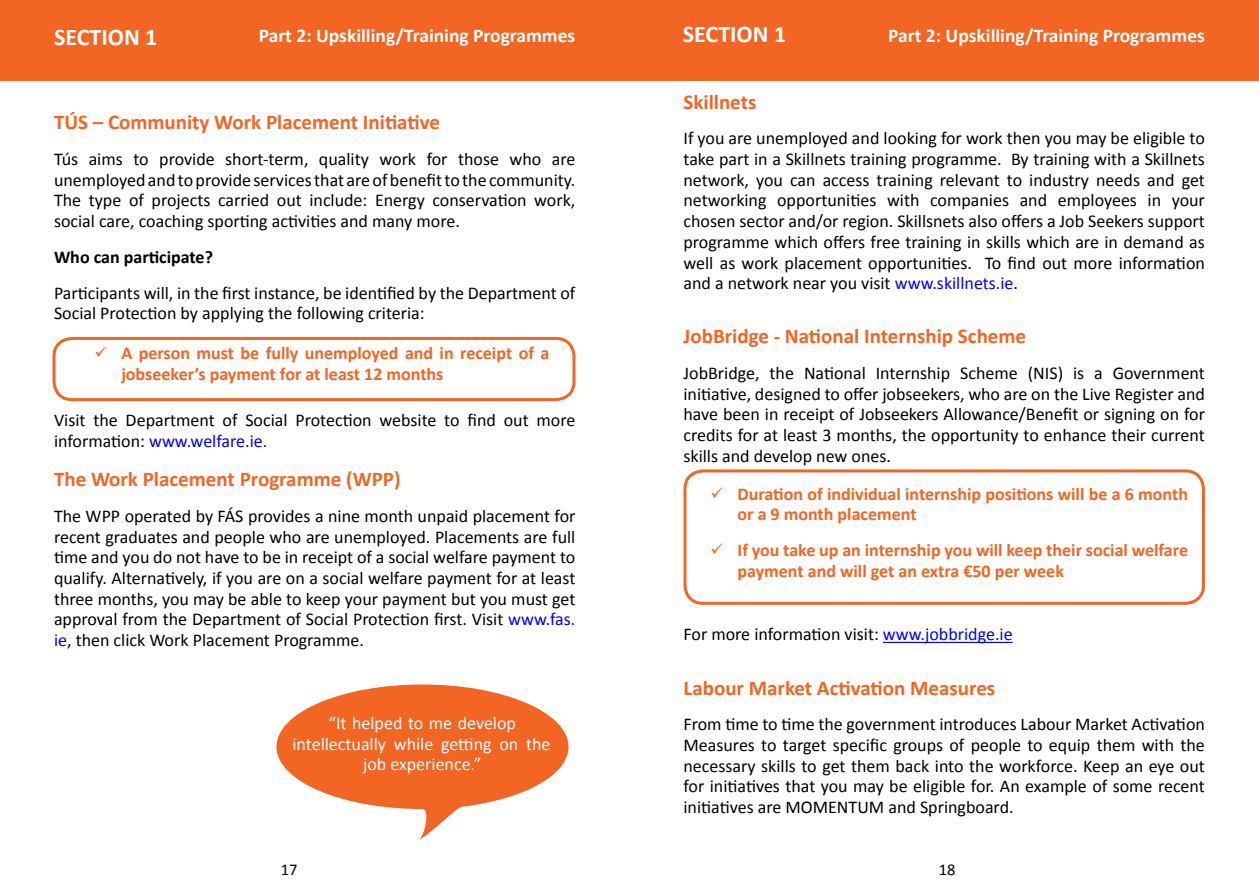
<style>
.page{position:relative;width:1259px;height:893px;background:#fff}
.page>*{position:absolute;margin:0;border:0;box-sizing:border-box;transform-origin:0 0}
.t1{font:700 24px "Calibri";color:#fff}
.t2{font:700 21px "Calibri";color:#f26522}
.t3{font:700 19.5px "Calibri";color:#fff}
.t4{font:18px/20.7px "Calibri";color:#000;text-align:justify}
.t5{font:700 18px/20.7px "Calibri";color:#f26522}
.t6{font:18px/20.7px "Calibri";color:#fff;text-align:center}
.t7{font:700 18px "Calibri";color:#000}
.t8{font:16.5px "Calibri";color:#000}
.s1{color:#00f}
</style>
<div class="page">
<div style="left:629px;top:0;width:630px;height:80px;background:#f26522"></div>
<div style="left:0;top:0;width:629px;height:80px;background:#f26522"></div>
<hr style="left:883px;top:642px;width:129px;height:1px;background:#00f">
<div style="left:52px;top:337px;width:523px;height:64px;border:3px solid #f26522;border-radius:18px"></div>
<svg style="left:276px;top:684px;width:292px;height:155px;fill:#f26522"></svg>
<div style="left:683px;top:469px;width:522px;height:136px;border:3px solid #f26522;border-radius:18px"></div>
<h1 class="t1" style="left:54px;top:22px;width:105px">SECTION 1</h1>
<h1 class="t1" style="left:683px;top:19px;width:105px">SECTION 1</h1>
<p class="t3" style="left:259px;top:23px;width:318px">Part 2: Upskilling/Training Programmes</p>
<p class="t3" style="left:888px;top:23px;width:318px">Part 2: Upskilling/Training Programmes</p>
<p class="t2" style="left:54px;top:109px;width:387px">TÚS – Community Work Placement Initiative</p>
<p class="t4" style="left:54px;top:149px;width:523px">Tús aims to provide short-term, quality work for those who are unemployed and to provide services that are of benefit to the community.<br>The type of projects carried out include: Energy conservation work, social care, coaching sporting activities and many more.</p>
<p class="t7" style="left:54px;top:245px;width:160px">Who can participate?</p>
<p class="t4" style="left:54px;top:282px;width:523px">Participants will, in the first instance, be identified by the Department of<br>Social Protection by applying the following criteria:</p>
<p class="t5" style="left:121px;top:343px;width:429px;text-indent:-27px">✓ A person must be fully unemployed and in receipt of a jobseeker’s payment for at least 12 months</p>
<p class="t4" style="left:54px;top:410px;width:523px">Visit the Department of Social Protection website to find out more information: <span class="s1">www.welfare.ie.</span></p>
<p class="t2" style="left:54px;top:466px;width:348px">The Work Placement Programme (WPP)</p>
<p class="t4" style="left:54px;top:506px;width:523px">The WPP operated by FÁS provides a nine month unpaid placement for recent graduates and people who are unemployed. Placements are full time and you do not have to be in receipt of a social welfare payment to qualify. Alternatively, if you are on a social welfare payment for at least three months, you may be able to keep your payment but you must get approval from the Department of Social Protection first. Visit <span class="s1">www.fas. ie</span>, then click Work Placement Programme.</p>
<p class="t6" style="left:292px;top:713px;width:259px">“It helped to me develop intellectually while getting on the job experience.”</p>
<p class="t2" style="left:683px;top:88px;width:74px">Skillnets</p>
<p class="t4" style="left:683px;top:128px;width:523px">If you are unemployed and looking for work then you may be eligible to take part in a Skillnets training programme. By training with a Skillnets network, you can access training relevant to industry needs and get networking opportunities with companies and employees in your chosen sector and/or region. Skillsnets also offers a Job Seekers support programme which offers free training in skills which are in demand as well as work placement opportunities. To find out more information and a network near you visit <span class="s1">www.skillnets.ie</span>.</p>
<p class="t2" style="left:683px;top:323px;width:344px">JobBridge - National Internship Scheme</p>
<p class="t4" style="left:683px;top:363px;width:523px">JobBridge, the National Internship Scheme (NIS) is a Government initiative, designed to offer jobseekers, who are on the Live Register and have been in receipt of Jobseekers Allowance/Benefit or signing on for credits for at least 3 months, the opportunity to enhance their current skills and develop new ones.</p>
<p class="t5" style="left:737px;top:483px;width:452px;text-indent:-27px">✓ Duration of individual internship positions will be a 6 month or a 9 month placement</p>
<p class="t5" style="left:737px;top:540px;width:452px;text-indent:-27px">✓ If you take up an internship you will keep their social welfare payment and will get an extra €50 per week</p>
<p class="t4" style="left:683px;top:624px;width:331px">For more information visit: <span class="s1">www.jobbridge.ie</span></p>
<p class="t2" style="left:683px;top:674px;width:313px">Labour Market Activation Measures</p>
<p class="t4" style="left:683px;top:714px;width:523px">From time to time the government introduces Labour Market Activation Measures to target specific groups of people to equip them with the necessary skills to get them back into the workforce. Keep an eye out for initiatives that you may be eligible for. An example of some recent initiatives are MOMENTUM and Springboard.</p>
<p class="t8" style="left:281px;top:859px;width:18px">17</p>
<p class="t8" style="left:939px;top:859px;width:18px">18</p>
</div>
